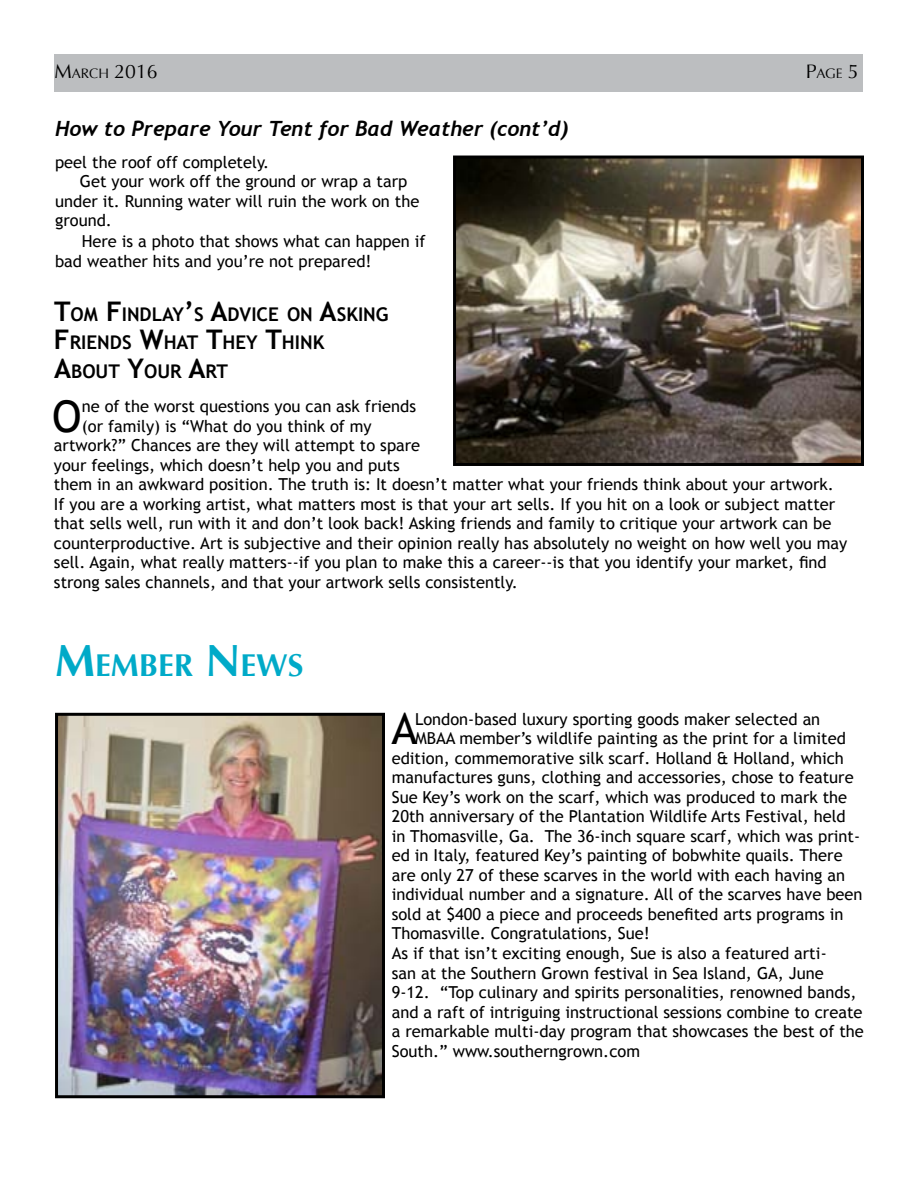
<style>
.page{position:relative;width:918px;height:1188px;background:#fff}
.page>*{position:absolute;margin:0;border:0;box-sizing:border-box;transform-origin:0 0}
.t1{font:43.8px "Trebuchet MS";color:#000}
.t2{font:700 31.5px "Optima";color:#00aac8}
.t3{font:italic 700 21px "Trebuchet";color:#000}
.t4{font:19.5px "Optima";color:#000}
.t5{font:700 18.9px/28.5px "Trebuchet MS";color:#000}
.t6{font:16.5px/19.5px "Trebuchet MS";color:#000}
.t7{font:13.65px "Optima";color:#000}
.s1{font-size:13.65px}
.s2{font-size:19.5px}
.s3{font-size:27px}
.s4{font-size:45px}
</style>
<div class="page">
<div style="left:55px;top:54px;width:808px;height:38px;background:#bcbec0"></div>
<img style="left:453px;top:155px;width:411px;height:311px">
<img style="left:55px;top:712px;width:330px;height:387px">
<p class="t4" style="left:55px;top:60px;width:105px">M<span class="s1">ARCH</span> 2016</p>
<p class="t7" style="left:806px;top:65px;width:55px"><span class="s2">P</span>AGE <span class="s2">5</span></p>
<p class="t3" style="left:55px;top:116px;width:515px">How to Prepare Your Tent for Bad Weather (cont’d)</p>
<p class="t6" style="left:55px;top:152px;width:216px">peel the roof off completely.</p>
<p class="t6" style="left:80px;top:172px;width:329px">Get your work off the ground or wrap a tarp</p>
<p class="t6" style="left:55px;top:191px;width:366px">under it. Running water will ruin the work on the</p>
<p class="t6" style="left:55px;top:211px;width:58px">ground.</p>
<p class="t6" style="left:55px;top:232px;width:372px;text-indent:27px">Here is a photo that shows what can happen if bad weather hits and you’re not prepared!</p>
<p class="t5" style="left:54px;top:300px;width:336px"><span class="s3">T</span>OM <span class="s3">F</span>INDLAY<span class="s3">’</span>S <span class="s3">A</span>DVICE ON <span class="s3">A</span>SKING<br><span class="s3">F</span>RIENDS <span class="s3">W</span>HAT <span class="s3">T</span>HEY <span class="s3">T</span>HINK<br><span class="s3">A</span>BOUT <span class="s3">Y</span>OUR <span class="s3">A</span>RT</p>
<h1 class="t1" style="left:52px;top:390px;width:31px">O</h1>
<p class="t6" style="left:82px;top:397px;width:336px">ne of the worst questions you can ask friends</p>
<p class="t6" style="left:82px;top:416px;width:292px">(or family) is “What do you think of my</p>
<p class="t6" style="left:54px;top:436px;width:368px">artwork?” Chances are they will attempt to spare</p>
<p class="t6" style="left:54px;top:455px;width:347px">your feelings, which doesn’t help you and puts</p>
<p class="t6" style="left:54px;top:475px;width:781px">them in an awkward position. The truth is: It doesn’t matter what your friends think about your artwork.</p>
<p class="t6" style="left:54px;top:494px;width:783px">If you are a working artist, what matters most is that your art sells. If you hit on a look or subject matter</p>
<p class="t6" style="left:54px;top:514px;width:779px">that sells well, run with it and don’t look back! Asking friends and family to critique your artwork can be</p>
<p class="t6" style="left:54px;top:533px;width:795px">counterproductive. Art is subjective and their opinion really has absolutely no weight on how well you may</p>
<p class="t6" style="left:54px;top:553px;width:774px">sell. Again, what really matters--if you plan to make this a career--is that you identify your market, find</p>
<p class="t6" style="left:54px;top:572px;width:465px">strong sales channels, and that your artwork sells consistently.</p>
<h2 class="t2" style="left:55px;top:647px;width:250px"><span class="s4">M</span>EMBER <span class="s4">N</span> EWS</h2>
<h1 class="t1" style="left:392px;top:703px;width:27px">A</h1>
<p class="t6" style="left:415px;top:710px;width:407px">London-based luxury sporting goods maker selected an</p>
<p class="t6" style="left:415px;top:729px;width:432px">MBAA member’s wildlife painting as the print for a limited</p>
<p class="t6" style="left:392px;top:749px;width:454px">edition, commemorative silk scarf. Holland &amp; Holland, which</p>
<p class="t6" style="left:392px;top:768px;width:463px">manufactures guns, clothing and accessories, chose to feature</p>
<p class="t6" style="left:392px;top:788px;width:457px">Sue Key’s work on the scarf, which was produced to mark the</p>
<p class="t6" style="left:392px;top:807px;width:456px">20th anniversary of the Plantation Wildlife Arts Festival, held</p>
<p class="t6" style="left:392px;top:827px;width:470px">in Thomasville, Ga. The 36-inch square scarf, which was print-</p>
<p class="t6" style="left:392px;top:846px;width:452px">ed in Italy, featured Key’s painting of bobwhite quails. There</p>
<p class="t6" style="left:392px;top:866px;width:455px">are only 27 of these scarves in the world with each having an</p>
<p class="t6" style="left:392px;top:885px;width:472px">individual number and a signature. All of the scarves have been</p>
<p class="t6" style="left:392px;top:905px;width:453px">sold at $400 a piece and proceeds benefited arts programs in</p>
<p class="t6" style="left:392px;top:924px;width:260px">Thomasville. Congratulations, Sue!</p>
<p class="t6" style="left:392px;top:944px;width:436px">As if that isn’t exciting enough, Sue is also a featured arti-</p>
<p class="t6" style="left:392px;top:963px;width:434px">san at the Southern Grown festival in Sea Island, GA, June</p>
<p class="t6" style="left:392px;top:983px;width:466px">9-12. “Top culinary and spirits personalities, renowned bands,</p>
<p class="t6" style="left:392px;top:1002px;width:472px">and a raft of intriguing instructional sessions combine to create</p>
<p class="t6" style="left:392px;top:1022px;width:474px">a remarkable multi-day program that showcases the best of the</p>
<p class="t6" style="left:392px;top:1041px;width:250px">South.” www.southerngrown.com</p>
</div>
